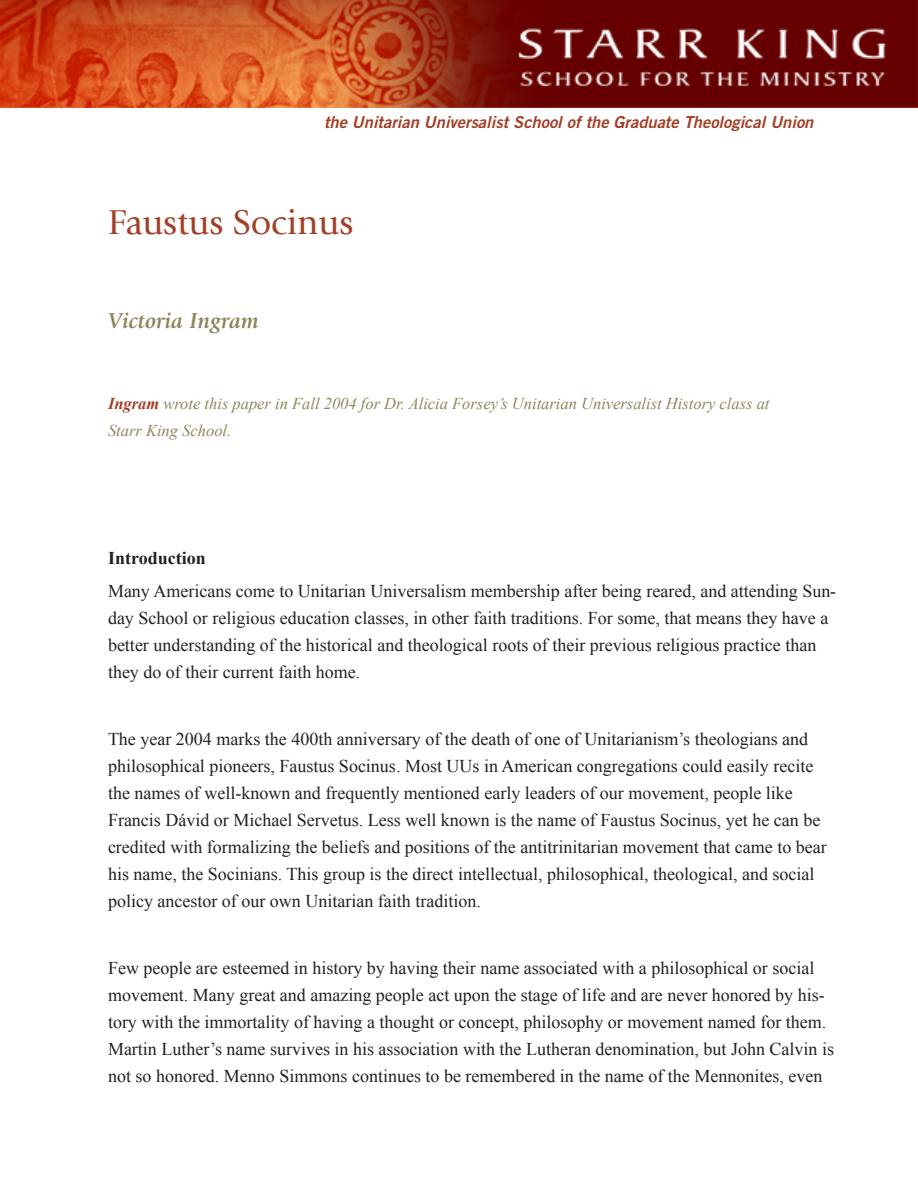
<style>
.page{position:relative;width:918px;height:1188px;background:#fff}
.page>*{position:absolute;margin:0;border:0;box-sizing:border-box;transform-origin:0 0}
.Plain_Text{font:36px "Giovanni";color:#a33f27}
.Body_Text{font:italic 700 22.5px "Giovanni";color:#8c855c}
.Plain_Text-2{font:18px/27px "Times New Roman";color:#231f20}
.Plain_Text-3{font:700 18px "Times New Roman";color:#231f20}
.Body_Text-2{font:italic 16.5px/27px "Times New Roman";color:#8c855c}
.Plain_Text-4{font:italic 16.5px "Trade Gothic Bold Two";color:#a33f27}
.s1{font-weight:700;color:#a33f27}
</style>
<div class="page">
<img style="left:0;top:0;width:918px;height:108px">
<p class="Plain_Text-4" style="left:324px;top:112px;width:491px">the Unitarian Universalist School of the Graduate Theological Union</p>
<p class="Plain_Text" style="left:108px;top:202px;width:247px">Faustus Socinus</p>
<p class="Body_Text" style="left:108px;top:309px;width:152px">Victoria Ingram</p>
<p class="Body_Text-2" style="left:108px;top:390px;width:663px"><span class="s1">Ingram</span> wrote this paper in Fall 2004 for Dr. Alicia Forsey’s Unitarian Universalist History class at<br>Starr King School.</p>
<p class="Plain_Text-3" style="left:108px;top:547px;width:99px">Introduction</p>
<p class="Plain_Text-2" style="left:108px;top:577px;width:730px">Many Americans come to Unitarian Universalism membership after being reared, and attending Sun&shy;day School or religious education classes, in other faith traditions. For some, that means they have a better understanding of the historical and theological roots of their previous religious practice than they do of their current faith home.</p>
<p class="Plain_Text-2" style="left:108px;top:725px;width:720px">The year 2004 marks the 400th anniversary of the death of one of Unitarianism’s theologians and philosophical pioneers, Faustus Socinus. Most UUs in American congregations could easily recite the names of well-known and frequently mentioned early leaders of our movement, people like Francis Dávid or Michael Servetus. Less well known is the name of Faustus Socinus, yet he can be credited with formalizing the beliefs and positions of the antitrinitarian movement that came to bear his name, the Socinians. This group is the direct intellectual, philosophical, theological, and social policy ancestor of our own Unitarian faith tradition.</p>
<p class="Plain_Text-2" style="left:108px;top:954px;width:728px">Few people are esteemed in history by having their name associated with a philosophical or social movement. Many great and amazing people act upon the stage of life and are never honored by his&shy;tory with the immortality of having a thought or concept, philosophy or movement named for them.<br>Martin Luther’s name survives in his association with the Lutheran denomination, but John Calvin is not so honored. Menno Simmons continues to be remembered in the name of the Mennonites, even</p>
</div>
